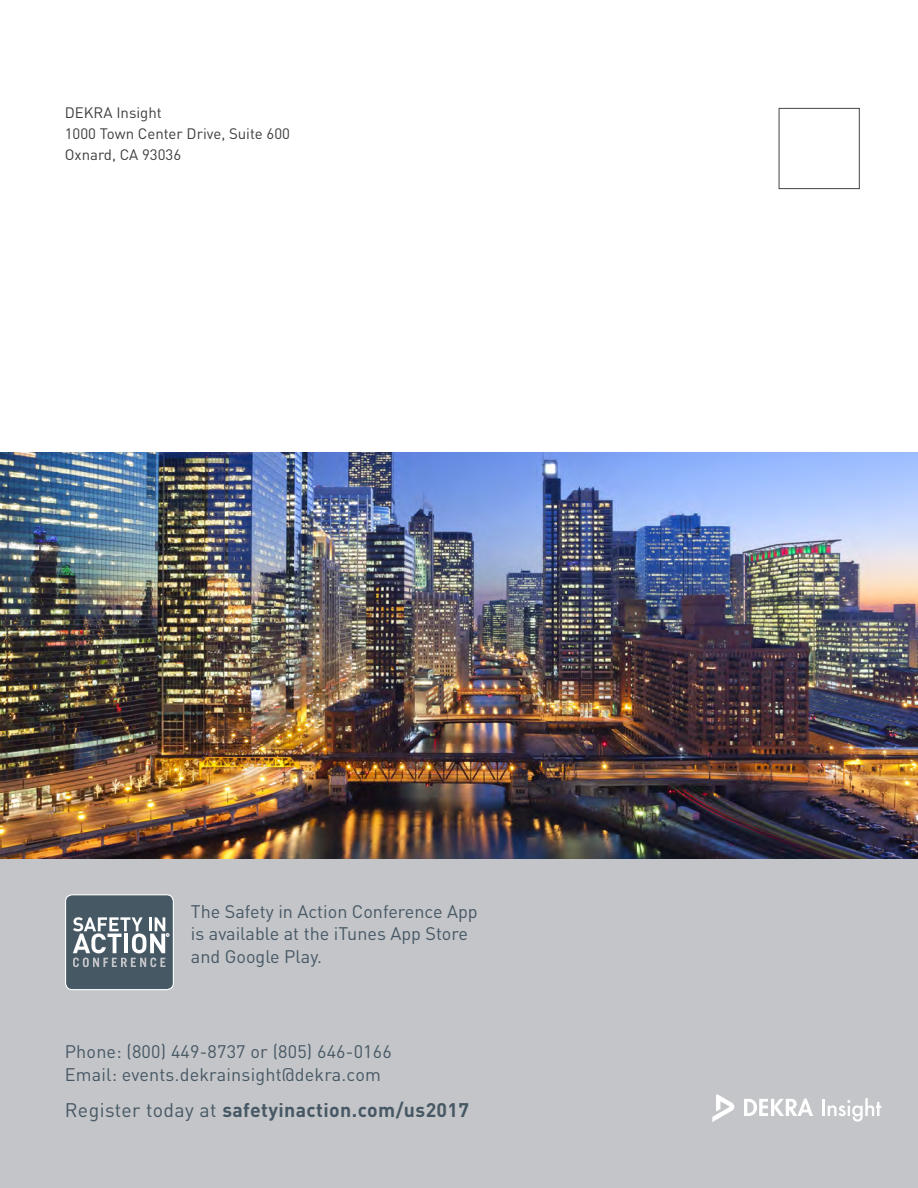
<style>
.page{position:relative;width:918px;height:1188px;background:#fff}
.page>*{position:absolute;margin:0;border:0;box-sizing:border-box;transform-origin:0 0}
.A-_UC2003_-_type{font:700 19.5px "DINOT";letter-spacing:.02em;color:#475865}
.A-_UC2003_-_type-2{font:18px/22.5px "DIN";color:#475865}
.A-_UC2003_-_type-3{font:15px "DIN";color:#3e3e3f}
.s1{font-family:"DIN";font-weight:400}
</style>
<div class="page">
<img style="left:0;top:452px;width:918px;height:408px">
<div style="left:0;top:860px;width:918px;height:328px;background:#c3c5c8"></div>
<div style="left:779px;top:108px;width:81px;height:81px;border:1px solid #444"></div>
<div style="left:66px;top:895px;width:107px;height:95px;background:#475865;border-radius:7px"></div>
<div style="left:65px;top:894px;width:109px;height:96px;border:1px solid #fff;border-radius:7px"></div>
<svg style="left:73px;top:917px;width:96px;height:50px"></svg>
<svg style="left:744px;top:1098px;width:69px;height:18px"></svg>
<svg style="left:712px;top:1094px;width:22px;height:28px"></svg>
<svg style="left:822px;top:1098px;width:59px;height:24px"></svg>
<p class="A-_UC2003_-_type-3" style="left:65px;top:103px;width:99px">DEKRA Insight</p>
<p class="A-_UC2003_-_type-3" style="left:65px;top:124px;width:227px">1000 Town Center Drive, Suite 600</p>
<p class="A-_UC2003_-_type-3" style="left:65px;top:145px;width:118px">Oxnard, CA 93036</p>
<p class="A-_UC2003_-_type-2" style="left:191px;top:899px;width:288px">The Safety in Action Conference App is available at the iTunes App Store and Google Play.</p>
<p class="A-_UC2003_-_type-2" style="left:65px;top:1040px;width:329px">Phone: (800) 449-8737 or (805) 646-0166<br>Email: events.dekrainsight@dekra.com</p>
<p class="A-_UC2003_-_type" style="left:65px;top:1097px;width:406px"><span class="s1">Register today at</span> safetyinaction.com/us2017</p>
</div>
